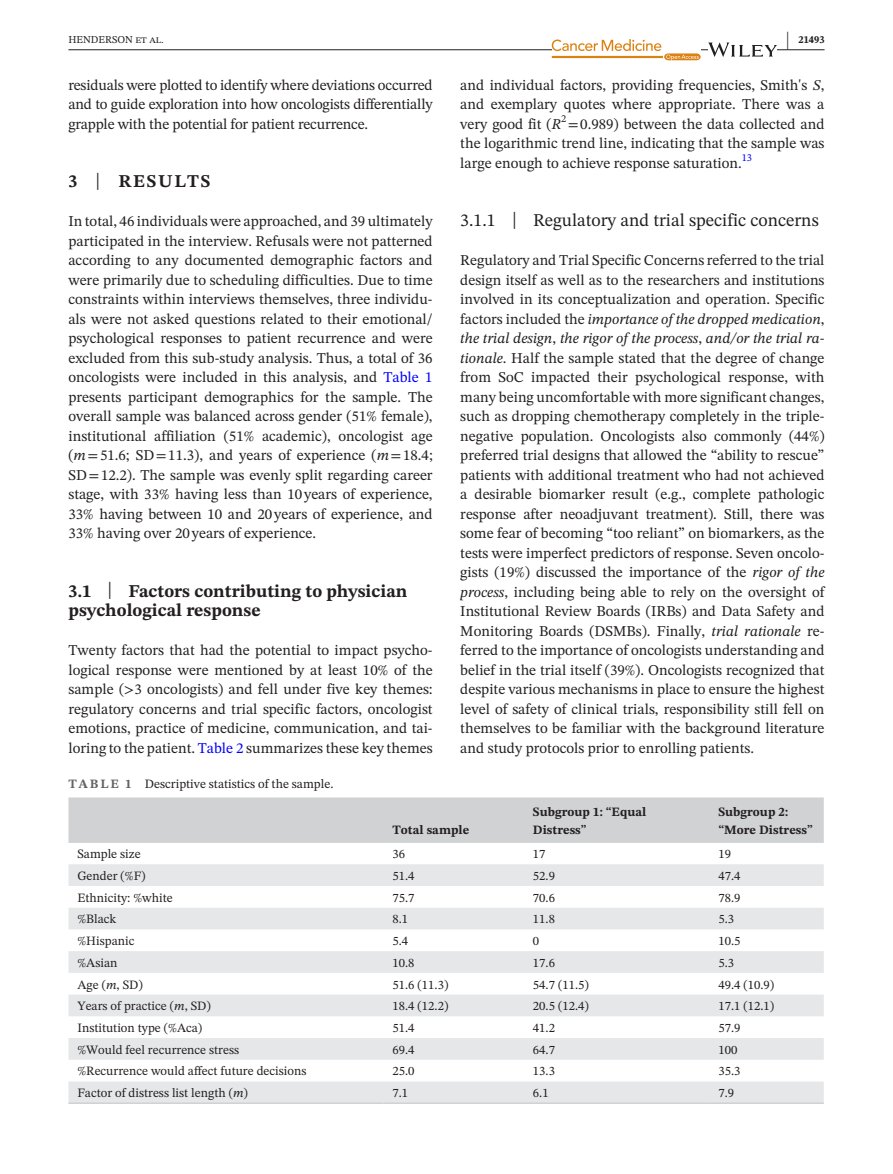
<style>
.page{position:relative;width:893px;height:1174px;background:#fff}
.page>*{position:absolute;margin:0;border:0;box-sizing:border-box;transform-origin:0 0}
.t1{font:700 21px "STIX Two Text";color:#231f20;scale:.42 1}
.t2{font:700 18px/19.5px "STIX Two Text";color:#231f20}
.t3{font:18px "STIX Two Text";color:#231f20}
.t4{font:700 18px "STIX Two Text";letter-spacing:.1em;color:#231f20}
.t5{font:15px/19.5px "STIX Two Text";color:#231f20;text-align:justify}
.t6{font:12.75px "STIX Two Text";color:#231f20}
.t7{font:700 12.75px/17.2px "STIX Two Text";color:#231f20}
.t8{font:10.5px "STIX Two Text";color:#231f20}
.t9{font:700 10.5px "STIX Two Text";color:#231f20}
.t10{font:10.5px "STIX Two Text";color:#00f}
.s1{font-style:italic}
.s2{font-family:"STIX"}
.s3{font-weight:400;font-size:23.7px}
.s4{color:#00f}
.s5{font-size:23.7px}
.s6{font-weight:700;color:#636366}
</style>
<div class="page">
<hr style="left:68px;top:49px;width:756px;height:1px;background:#231f20">
<svg style="left:552px;top:39px;width:149px;height:21px"></svg>
<svg style="left:708px;top:43px;width:69px;height:14px"></svg>
<div style="left:68px;top:797px;width:756px;height:46px;background:#d1d2d4"></div>
<svg style="left:68px;top:864px;width:756px;height:238px;fill:#e6e7e9"></svg>
<hr style="left:68px;top:1102px;width:316px;height:2px;background:#d1d2d4">
<hr style="left:384px;top:1102px;width:140px;height:2px;background:#d1d2d4">
<hr style="left:524px;top:1102px;width:185px;height:2px;background:#d1d2d4">
<hr style="left:709px;top:1102px;width:115px;height:2px;background:#d1d2d4">
<h1 class="t1" style="left:787px;top:24px;width:8px">|</h1>
<p class="t8" style="left:68px;top:32px;width:97px">HENDERSON et al.</p>
<p class="t9" style="left:798px;top:32px;width:27px">21493</p>
<p class="t5" style="left:68px;top:75px;width:366px">residuals were plotted to identify where deviations occurred and to guide exploration into how oncologists differentially grapple with the potential for patient recurrence.</p>
<p class="t5" style="left:460px;top:75px;width:366px">and individual factors, providing frequencies, Smith's <span class="s1">S</span>, and exemplary quotes where appropriate. There was a very good fit (<span class="s1">R</span><sup>2</sup> <span class="s2">=</span>0.989) between the data collected and the logarithmic trend line, indicating that the sample was large enough to achieve response saturation.</p>
<p class="t10" style="left:742px;top:150px;width:12px">13</p>
<p class="t4" style="left:68px;top:168px;width:143px">3 <span class="s3">|</span> RESULTS</p>
<p class="t5" style="left:68px;top:211px;width:366px">In total, 46 individuals were approached, and 39 ultimately participated in the interview. Refusals were not patterned according to any documented demographic factors and were primarily due to scheduling difficulties. Due to time constraints within interviews themselves, three individu&shy;als were not asked questions related to their emotional/ psychological responses to patient recurrence and were excluded from this sub-study analysis. Thus, a total of 36 oncologists were included in this analysis, and <span class="s4">Table 1 </span>presents participant demographics for the sample. The overall sample was balanced across gender (51% female), institutional affiliation (51% academic), oncologist age (<span class="s1">m</span><span class="s2">=</span>51.6; SD<span class="s2">=</span>11.3), and years of experience (<span class="s1">m</span><span class="s2">=</span>18.4; SD<span class="s2">=</span>12.2). The sample was evenly split regarding career stage, with 33% having less than 10 years of experience, 33% having between 10 and 20 years of experience, and 33% having over 20 years of experience.</p>
<p class="t3" style="left:460px;top:207px;width:360px">3.1.1 <span class="s5">|</span> Regulatory and trial specific concerns</p>
<p class="t5" style="left:460px;top:250px;width:366px">Regulatory and Trial Specific Concerns referred to the trial design itself as well as to the researchers and institutions involved in its conceptualization and operation. Specific factors included the <span class="s1">importance of the dropped medication</span>, <span class="s1">the trial design</span>, <span class="s1">the rigor of the process</span>, <span class="s1">and/or the trial ra&shy;tionale</span>. Half the sample stated that the degree of change from SoC impacted their psychological response, with many being uncomfortable with more significant changes, such as dropping chemotherapy completely in the triple&shy;negative population. Oncologists also commonly (44%) preferred trial designs that allowed the “ability to rescue” patients with additional treatment who had not achieved a desirable biomarker result (e.g., complete pathologic response after neoadjuvant treatment). Still, there was some fear of becoming “too reliant” on biomarkers, as the tests were imperfect predictors of response. Seven oncolo&shy;gists (19%) discussed the importance of the <span class="s1">rigor of the process</span>, including being able to rely on the oversight of Institutional Review Boards (IRBs) and Data Safety and Monitoring Boards (DSMBs). Finally, <span class="s1">trial rationale</span> re&shy;ferred to the importance of oncologists understanding and belief in the trial itself (39%). Oncologists recognized that despite various mechanisms in place to ensure the highest level of safety of clinical trials, responsibility still fell on themselves to be familiar with the background literature and study protocols prior to enrolling patients.</p>
<p class="t2" style="left:68px;top:581px;width:341px">3.1 <span class="s3">|</span> Factors contributing to physician psychological response</p>
<p class="t5" style="left:68px;top:640px;width:366px">Twenty factors that had the potential to impact psycho&shy;logical response were mentioned by at least 10% of the sample (<span class="s2">&gt;</span>3 oncologists) and fell under five key themes: regulatory concerns and trial specific factors, oncologist emotions, practice of medicine, communication, and tai&shy;loring to the patient. <span class="s4">Table 2</span> summarizes these key themes</p>
<p class="t6" style="left:68px;top:774px;width:266px"><span class="s6">TABLE 1</span> Descriptive statistics of the sample.</p>
<p class="t7" style="left:393px;top:821px;width:78px">Total sample</p>
<p class="t7" style="left:533px;top:804px;width:115px">Subgroup 1: “Equal<br>Distress”</p>
<p class="t7" style="left:718px;top:804px;width:96px">Subgroup 2: “More Distress”</p>
<p class="t6" style="left:77px;top:845px;width:65px">Sample size</p>
<p class="t6" style="left:393px;top:845px;width:14px">36</p>
<p class="t6" style="left:533px;top:845px;width:14px">17</p>
<p class="t6" style="left:718px;top:845px;width:14px">19</p>
<p class="t6" style="left:77px;top:866px;width:70px">Gender (%F)</p>
<p class="t6" style="left:393px;top:866px;width:24px">51.4</p>
<p class="t6" style="left:533px;top:866px;width:24px">52.9</p>
<p class="t6" style="left:718px;top:866px;width:24px">47.4</p>
<p class="t6" style="left:77px;top:888px;width:97px">Ethnicity: %white</p>
<p class="t6" style="left:393px;top:888px;width:24px">75.7</p>
<p class="t6" style="left:533px;top:888px;width:24px">70.6</p>
<p class="t6" style="left:718px;top:888px;width:24px">78.9</p>
<p class="t6" style="left:77px;top:910px;width:41px">%Black</p>
<p class="t6" style="left:393px;top:910px;width:17px">8.1</p>
<p class="t6" style="left:533px;top:910px;width:24px">11.8</p>
<p class="t6" style="left:718px;top:910px;width:17px">5.3</p>
<p class="t6" style="left:77px;top:931px;width:59px">%Hispanic</p>
<p class="t6" style="left:393px;top:931px;width:17px">5.4</p>
<p class="t6" style="left:533px;top:931px;width:8px">0</p>
<p class="t6" style="left:718px;top:931px;width:24px">10.5</p>
<p class="t6" style="left:77px;top:953px;width:42px">%Asian</p>
<p class="t6" style="left:393px;top:953px;width:24px">10.8</p>
<p class="t6" style="left:533px;top:953px;width:24px">17.6</p>
<p class="t6" style="left:718px;top:953px;width:17px">5.3</p>
<p class="t6" style="left:77px;top:975px;width:67px">Age (<span class="s1">m</span>, SD)</p>
<p class="t6" style="left:393px;top:975px;width:57px">51.6 (11.3)</p>
<p class="t6" style="left:533px;top:975px;width:57px">54.7 (11.5)</p>
<p class="t6" style="left:718px;top:975px;width:57px">49.4 (10.9)</p>
<p class="t6" style="left:77px;top:997px;width:135px">Years of practice (<span class="s1">m</span>, SD)</p>
<p class="t6" style="left:393px;top:997px;width:57px">18.4 (12.2)</p>
<p class="t6" style="left:533px;top:997px;width:57px">20.5 (12.4)</p>
<p class="t6" style="left:718px;top:997px;width:57px">17.1 (12.1)</p>
<p class="t6" style="left:77px;top:1018px;width:126px">Institution type (%Aca)</p>
<p class="t6" style="left:393px;top:1018px;width:24px">51.4</p>
<p class="t6" style="left:533px;top:1018px;width:24px">41.2</p>
<p class="t6" style="left:718px;top:1018px;width:24px">57.9</p>
<p class="t6" style="left:77px;top:1040px;width:163px">%Would feel recurrence stress</p>
<p class="t6" style="left:393px;top:1040px;width:24px">69.4</p>
<p class="t6" style="left:533px;top:1040px;width:24px">64.7</p>
<p class="t6" style="left:718px;top:1040px;width:20px">100</p>
<p class="t6" style="left:77px;top:1062px;width:230px">%Recurrence would affect future decisions</p>
<p class="t6" style="left:393px;top:1062px;width:24px">25.0</p>
<p class="t6" style="left:533px;top:1062px;width:24px">13.3</p>
<p class="t6" style="left:718px;top:1062px;width:24px">35.3</p>
<p class="t6" style="left:77px;top:1083px;width:172px">Factor of distress list length (<span class="s1">m</span>)</p>
<p class="t6" style="left:393px;top:1083px;width:17px">7.1</p>
<p class="t6" style="left:533px;top:1083px;width:17px">6.1</p>
<p class="t6" style="left:718px;top:1083px;width:17px">7.9</p>
</div>
